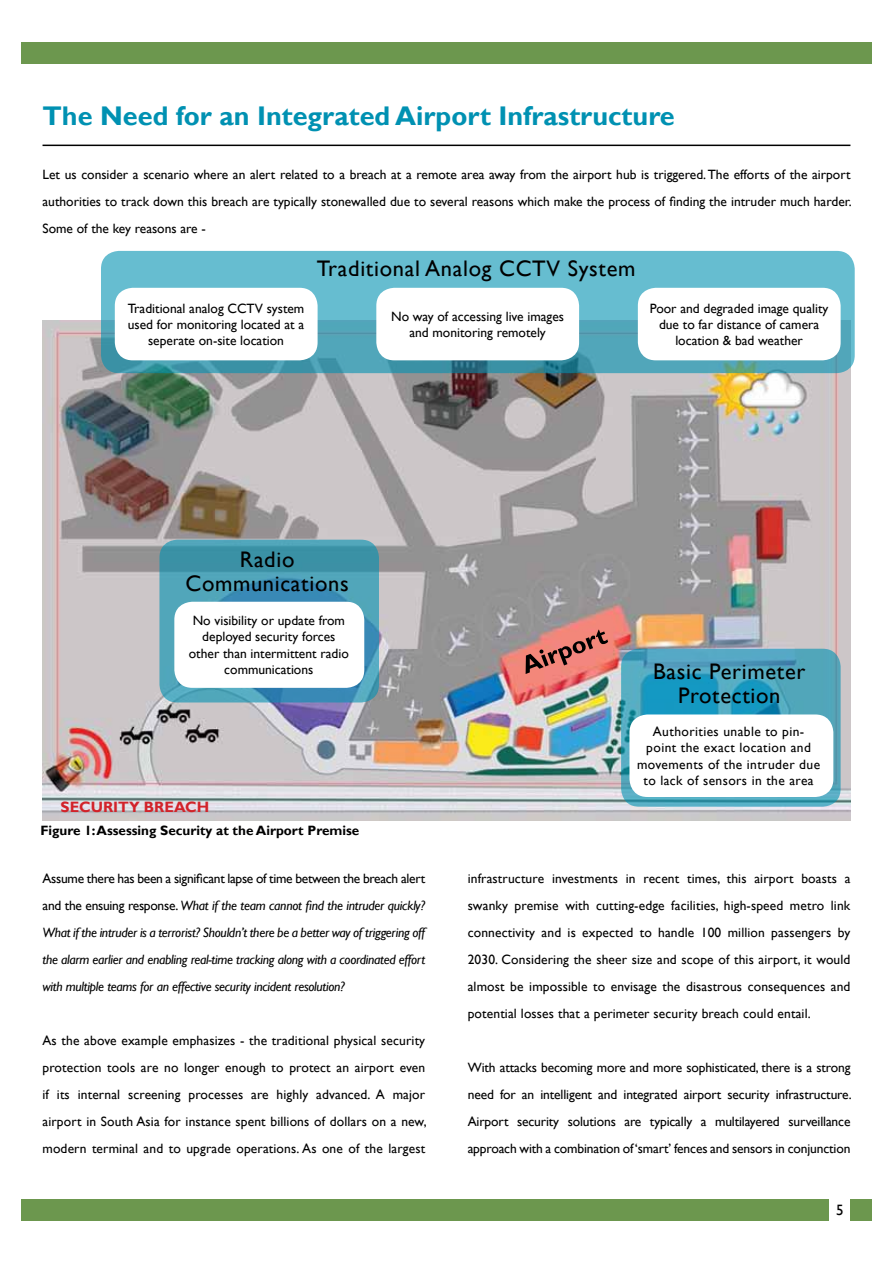
<style>
.page{position:relative;width:893px;height:1263px;background:#fff}
.page>*{position:absolute;margin:0;border:0;box-sizing:border-box;transform-origin:0 0}
.t1{font:700 27px "Gill Sans";color:#0091b2}
.t2{font:22.5px/24px "Gill Sans";letter-spacing:.03em;color:#000;text-align:center}
.t3{font:700 15px "Gill Sans";color:#d2232a}
.t4{font:15px "Gill Sans";color:#000}
.t5{font:13.5px/27px "Gill Sans";color:#000;text-align:justify}
.t6{font:italic 13.5px/27px "Gill Sans";letter-spacing:-.02em;color:#000;text-align:justify}
.t7{font:13.5px/16.2px "Gill Sans";letter-spacing:.03em;color:#000;text-align:center}
.t8{font:700 13.5px "Gill Sans";color:#000}
.s1{font-style:normal}
</style>
<div class="page">
<div style="left:21px;top:1199px;width:808px;height:21px;background:#6c974e"></div>
<div style="left:850px;top:1199px;width:22px;height:21px;background:#6c974e"></div>
<div style="left:21px;top:43px;width:851px;height:21px;background:#6c974e"></div>
<hr style="left:43px;top:145px;width:807px;height:1px;background:#000">
<img style="left:43px;top:321px;width:807px;height:500px">
<svg style="left:101px;top:251px;width:754px;height:122px;background:#5db3c5"></svg>
<svg style="left:159px;top:540px;width:220px;height:162px;background:#469ab3"></svg>
<svg style="left:621px;top:649px;width:220px;height:158px;background:#43a2be"></svg>
<svg style="left:526px;top:630px;width:82px;height:44px;background:#c26f67"></svg>
<div style="left:115px;top:288px;width:203px;height:72px;background:#fff;border-radius:18px"></div>
<div style="left:376px;top:288px;width:203px;height:72px;background:#fff;border-radius:18px"></div>
<div style="left:638px;top:288px;width:203px;height:72px;background:#fff;border-radius:18px"></div>
<div style="left:629px;top:714px;width:204px;height:83px;background:#fff;border-radius:18px"></div>
<div style="left:174px;top:602px;width:190px;height:86px;background:#fff;border-radius:18px"></div>
<h1 class="t1" style="left:43px;top:100px;width:634px">The Need for an I ntegrated Airport I nfrastructure</h1>
<p class="t5" style="left:43px;top:161px;width:811px">Let us consider a scenario where an alert related to a breach at a remote area away from the airport hub is triggered. The efforts of the airport authorities to track down this breach are typically stonewalled due to several reasons which make the process of finding the intruder much harder.<br>Some of the key reasons are -</p>
<h2 class="t2" style="left:317px;top:257px;width:320px">Traditional Analog CCTV System</h2>
<p class="t5" style="left:128px;top:300px;width:178px;line-height:16.2px;text-align:center">Traditional analog CCTV system used for monitoring located at a seperate on-site location</p>
<p class="t5" style="left:391px;top:308px;width:174px;line-height:16.2px;text-align:center">No way of accessing live images and monitoring remotely</p>
<p class="t5" style="left:650px;top:300px;width:180px;line-height:16.2px;text-align:center">Poor and degraded image quality due to far distance of camera location &amp; bad weather</p>
<h2 class="t2" style="left:185px;top:547px;width:165px">Radio<br>Communications</h2>
<p class="t5" style="left:189px;top:613px;width:162px;line-height:16.2px;text-align:center">No visibility or update from deployed security forces other than intermittent radio communications</p>
<p class="t3" style="left:61px;top:798px;width:150px">Security breac h</p>
<p class="t8" style="left:40px;top:823px;width:320px">Figure 1: Assessing Security at the Airport Premise</p>
<p class="t6" style="left:43px;top:865px;width:384px"><span class="s1">Assume there has been a significant lapse of time between the breach alert and the ensuing response.</span> What if the team cannot find the intruder quickly?<br>What if the intruder is a terrorist? Shouldn’t there be a better way of triggering off the alarm earlier and enabling real-time tracking along with a coordinated effort with multiple teams for an effective security incident resolution?</p>
<p class="t5" style="left:43px;top:1027px;width:386px">As the above example emphasizes - the traditional physical security protection tools are no longer enough to protect an airport even if its internal screening processes are highly advanced. A major airport in South Asia for instance spent billions of dollars on a new, modern terminal and to upgrade operations. As one of the largest</p>
<h2 class="t2" style="left:653px;top:659px;width:154px">Basic Perimeter<br>Protection</h2>
<p class="t7" style="left:637px;top:724px;width:185px">Authorities unable to pin&shy;point the exact location and movements of the intruder due to lack of sensors in the area</p>
<p class="t5" style="left:468px;top:865px;width:384px">infrastructure investments in recent times, this airport boasts a swanky premise with cutting-edge facilities, high-speed metro link connectivity and is expected to handle 100 million passengers by 2030. Considering the sheer size and scope of this airport, it would almost be impossible to envisage the disastrous consequences and potential losses that a perimeter security breach could entail.</p>
<p class="t5" style="left:468px;top:1054px;width:385px">With attacks becoming more and more sophisticated, there is a strong need for an intelligent and integrated airport security infrastructure.<br>Airport security solutions are typically a multilayered surveillance approach with a combination of ‘smart’ fences and sensors in conjunction</p>
<p class="t4" style="left:836px;top:1201px;width:9px">5</p>
</div>
